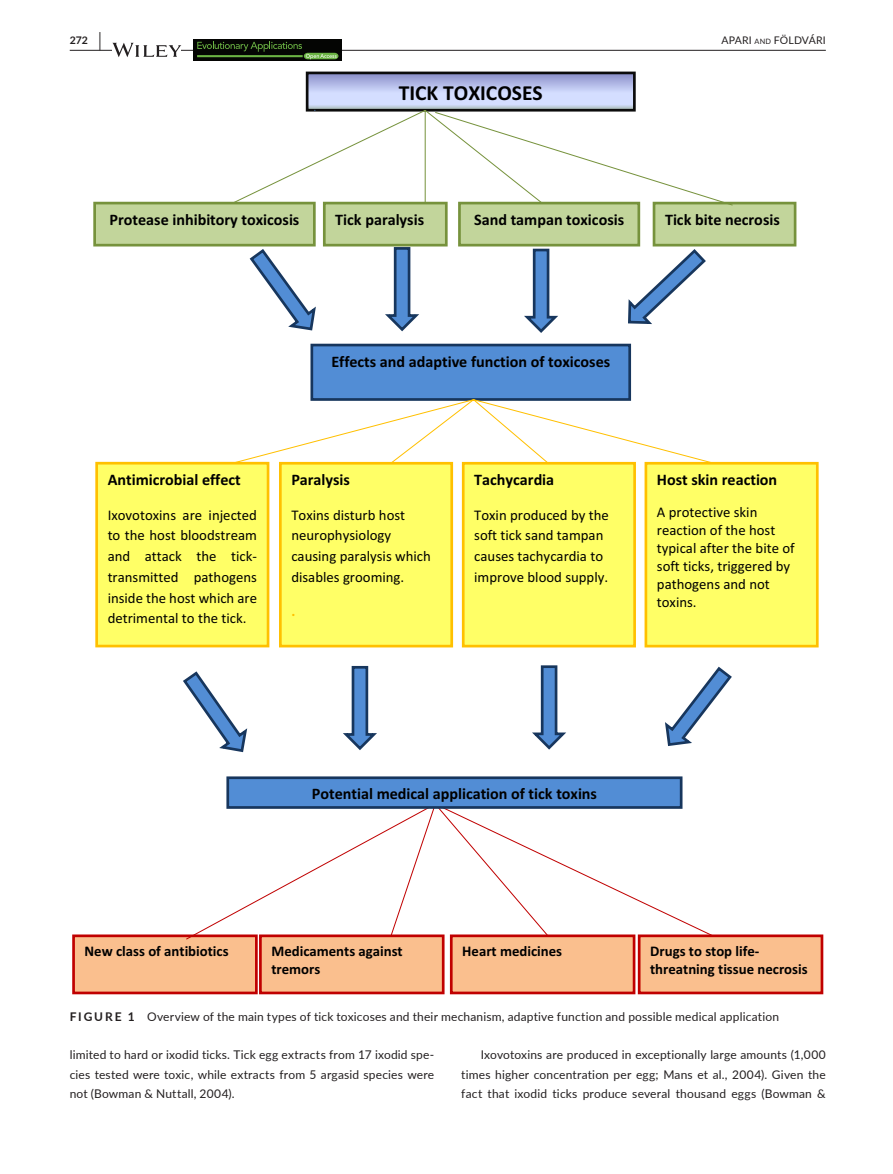
<style>
.page{position:relative;width:893px;height:1174px;background:#fff}
.page>*{position:absolute;margin:0;border:0;box-sizing:border-box;transform-origin:0 0}
.t1{font:700 21.45px "Calibri";color:#000}
.t2{font:700 16.05px "Calibri";color:#000}
.t3{font:14.85px/20.7px "Calibri";color:#000}
.t4{font:700 14.85px/18px "Calibri";color:#000}
.t5{font:700 14.85px "Calibri";color:#ffc000}
.t6{font:12px/19.5px "Lato";letter-spacing:.015em;color:#231f20;text-align:justify}
.t7{font:10.5px "Lato";letter-spacing:.02em;color:#231f20}
.t8{font:700 10.5px "Lato";color:#231f20}
.s1{font-size:19.5px}
.s2{font-size:7.35px}
.s3{font-weight:700}
</style>
<div class="page">
<hr style="left:70px;top:50px;width:756px;height:1px;background:#231f20">
<svg style="left:112px;top:43px;width:69px;height:14px"></svg>
<div style="left:193px;top:40px;width:149px;height:21px;background:#040503"></div>
<svg style="left:197px;top:41px;width:141px;height:18px"></svg>
<div style="left:306px;top:72px;width:330px;height:40px;border:3px solid #0c0c0c"></div>
<div style="left:93px;top:202px;width:223px;height:44px;background:#c2d59b;border:3px solid #76923c"></div>
<div style="left:323px;top:202px;width:125px;height:44px;background:#c2d59b;border:3px solid #76923c"></div>
<div style="left:458px;top:202px;width:182px;height:44px;background:#c2d59b;border:3px solid #76923c"></div>
<div style="left:653px;top:202px;width:143px;height:44px;background:#c2d59b;border:3px solid #76923c"></div>
<div style="left:95px;top:462px;width:174px;height:185px;background:#ff6;border:3px solid #ffc000"></div>
<div style="left:279px;top:462px;width:174px;height:185px;background:#ff6;border:3px solid #ffc000"></div>
<div style="left:462px;top:462px;width:174px;height:185px;background:#ff6;border:3px solid #ffc000"></div>
<div style="left:644px;top:462px;width:175px;height:185px;background:#ff6;border:3px solid #ffc000"></div>
<div style="left:74px;top:935px;width:182px;height:58px;background:#fabf8e"></div>
<div style="left:72px;top:934px;width:186px;height:60px;border:3px solid #c00000"></div>
<div style="left:260px;top:935px;width:183px;height:58px;background:#fabf8e"></div>
<div style="left:259px;top:934px;width:186px;height:60px;border:3px solid #c00000"></div>
<div style="left:451px;top:935px;width:183px;height:58px;background:#fabf8e"></div>
<div style="left:450px;top:934px;width:185px;height:60px;border:3px solid #c00000"></div>
<div style="left:639px;top:935px;width:183px;height:58px;background:#fabf8e"></div>
<div style="left:638px;top:934px;width:185px;height:60px;border:3px solid #c00000"></div>
<div style="left:310px;top:344px;width:321px;height:57px;background:#528dd5;border:3px solid #17365d"></div>
<svg style="left:231px;top:109px;width:503px;height:97px"></svg>
<svg style="left:231px;top:398px;width:484px;height:66px"></svg>
<svg style="left:185px;top:802px;width:530px;height:138px"></svg>
<svg style="left:665px;top:666px;width:67px;height:80px"></svg>
<div style="left:226px;top:776px;width:456px;height:33px;background:#528dd5;border:3px solid #17365d"></div>
<svg style="left:532px;top:665px;width:34px;height:85px"></svg>
<svg style="left:343px;top:665px;width:34px;height:85px"></svg>
<svg style="left:183px;top:671px;width:65px;height:82px"></svg>
<svg style="left:628px;top:249px;width:78px;height:76px"></svg>
<svg style="left:524px;top:248px;width:34px;height:85px"></svg>
<svg style="left:384px;top:246px;width:38px;height:86px"></svg>
<svg style="left:249px;top:249px;width:67px;height:82px"></svg>
<p class="t8" style="left:70px;top:33px;width:33px">272 <span class="s1">|</span></p>
<p class="t7" style="left:721px;top:33px;width:106px">APARI <span class="s2">and</span> FÖLDVÁRI</p>
<h1 class="t1" style="left:399px;top:79px;width:145px">TICK TOXICOSES</h1>
<h2 class="t2" style="left:110px;top:209px;width:191px">Protease inhibitory toxicosis</h2>
<h2 class="t2" style="left:335px;top:209px;width:90px">Tick paralysis</h2>
<h2 class="t2" style="left:474px;top:209px;width:151px">Sand tampan toxicosis</h2>
<h2 class="t2" style="left:665px;top:209px;width:116px">Tick bite necrosis</h2>
<h2 class="t2" style="left:331px;top:351px;width:280px">Effects and adaptive function of toxicoses</h2>
<h2 class="t2" style="left:108px;top:469px;width:135px">Antimicrobial effect</h2>
<p class="t3" style="left:108px;top:504px;width:151px;text-align:justify">Ixovotoxins are injected to the host bloodstream and attack the tick&shy;transmitted pathogens inside the host which are detrimental to the tick.</p>
<h2 class="t2" style="left:291px;top:469px;width:60px">Paralysis</h2>
<p class="t3" style="left:291px;top:504px;width:141px">Toxins disturb host neurophysiology causing paralysis which disables grooming.</p>
<p class="t5" style="left:291px;top:601px;width:5px">.</p>
<h2 class="t2" style="left:474px;top:469px;width:81px">Tachycardia</h2>
<p class="t3" style="left:474px;top:504px;width:136px">Toxin produced by the soft tick sand tampan causes tachycardia to improve blood supply.</p>
<h2 class="t2" style="left:657px;top:469px;width:122px">Host skin reaction</h2>
<p class="t3" style="left:657px;top:503px;width:139px;line-height:18px">A protective skin reaction of the host typical after the bite of soft ticks, triggered by pathogens and not toxins.</p>
<h2 class="t2" style="left:312px;top:783px;width:287px">Potential medical application of tick toxins</h2>
<p class="t4" style="left:85px;top:942px;width:146px">New class of antibiotics</p>
<p class="t4" style="left:271px;top:942px;width:133px">Medicaments against tremors</p>
<p class="t4" style="left:462px;top:942px;width:101px">Heart medicines</p>
<p class="t4" style="left:650px;top:942px;width:159px">Drugs to stop life&shy;threatning tissue necrosis</p>
<p class="t6" style="left:70px;top:1006px;width:711px"><span class="s3">FIGURE 1</span> Overview of the main types of tick toxicoses and their mechanism, adaptive function and possible medical application</p>
<p class="t6" style="left:70px;top:1044px;width:366px">limited to hard or ixodid ticks. Tick egg extracts from 17 ixodid spe&shy;cies tested were toxic, while extracts from 5 argasid species were not (Bowman &amp; Nuttall, 2004).</p>
<p class="t6" style="left:461px;top:1044px;width:366px;text-indent:20px">Ixovotoxins are produced in exceptionally large amounts (1,000 times higher concentration per egg; Mans et al., 2004). Given the fact that ixodid ticks produce several thousand eggs (Bowman &amp;</p>
</div>
